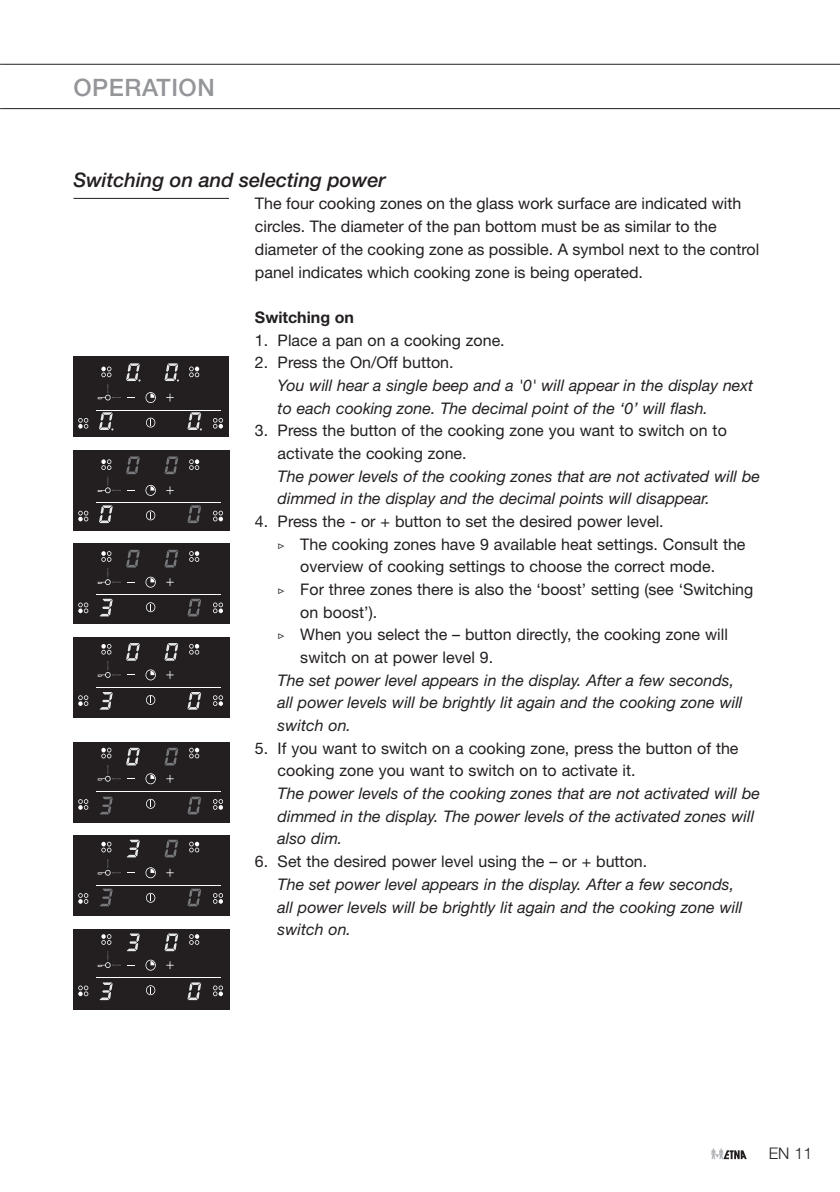
<style>
.page{position:relative;width:840px;height:1192px;background:#fff}
.page>*{position:absolute;margin:0;border:0;box-sizing:border-box;transform-origin:0 0}
.Hoofdkop{font:500 24px "Helvetica Neue";letter-spacing:.025em;color:#939598}
.Kop_met_lijn{font:italic 500 20px "Helvetica Neue";color:#231f20}
.Platte_tekst{font:16px/22.6px "Helvetica Neue";color:#231f20}
.Platte_tekst_italic{font:italic 16px/22.6px "Helvetica Neue";color:#231f20}
.Platte_tekst_vet{font:700 16px "Helvetica Neue";color:#231f20}
.t1{font:300 16px "Helvetica Neue";color:#231f20}
.s1{font-family:"Garamond Premr Pro"}
</style>
<div class="page">
<hr style="left:1px;top:64px;width:839px;height:1px;background:#231f20">
<hr style="left:1px;top:108px;width:839px;height:1px;background:#231f20">
<svg style="left:711px;top:1148px;width:35px;height:11px"></svg>
<hr style="left:73px;top:198px;width:156px;height:1px;background:#231f20">
<div style="left:73px;top:357px;width:156px;height:80px;background:#231f20"></div>
<svg style="left:166px;top:394px;width:8px;height:8px"></svg>
<svg style="left:189px;top:367px;width:10px;height:10px"></svg>
<svg style="left:213px;top:418px;width:10px;height:11px"></svg>
<svg style="left:146px;top:418px;width:9px;height:10px"></svg>
<hr style="left:96px;top:410px;width:125px;height:1px;background:#fff">
<svg style="left:78px;top:418px;width:10px;height:11px"></svg>
<svg style="left:98px;top:363px;width:58px;height:40px"></svg>
<svg style="left:164px;top:363px;width:15px;height:19px"></svg>
<svg style="left:187px;top:412px;width:15px;height:18px"></svg>
<svg style="left:99px;top:412px;width:14px;height:18px"></svg>
<div style="left:73px;top:450px;width:156px;height:80px;background:#231f20"></div>
<svg style="left:166px;top:486px;width:8px;height:8px"></svg>
<svg style="left:189px;top:459px;width:10px;height:11px"></svg>
<svg style="left:213px;top:511px;width:10px;height:10px"></svg>
<svg style="left:146px;top:510px;width:9px;height:10px"></svg>
<hr style="left:96px;top:502px;width:125px;height:1px;background:#fff">
<svg style="left:78px;top:511px;width:10px;height:10px"></svg>
<svg style="left:98px;top:456px;width:58px;height:40px"></svg>
<svg style="left:164px;top:456px;width:14px;height:19px"></svg>
<svg style="left:187px;top:505px;width:14px;height:18px"></svg>
<svg style="left:99px;top:505px;width:14px;height:19px"></svg>
<div style="left:73px;top:544px;width:156px;height:80px;background:#231f20"></div>
<svg style="left:166px;top:578px;width:8px;height:9px"></svg>
<svg style="left:189px;top:551px;width:10px;height:11px"></svg>
<svg style="left:213px;top:602px;width:10px;height:11px"></svg>
<svg style="left:146px;top:602px;width:9px;height:10px"></svg>
<hr style="left:96px;top:594px;width:125px;height:1px;background:#fff">
<svg style="left:78px;top:603px;width:10px;height:10px"></svg>
<svg style="left:98px;top:550px;width:58px;height:38px"></svg>
<svg style="left:164px;top:550px;width:15px;height:18px"></svg>
<svg style="left:187px;top:599px;width:14px;height:18px"></svg>
<svg style="left:99px;top:599px;width:14px;height:18px"></svg>
<div style="left:73px;top:637px;width:156px;height:80px;background:#231f20"></div>
<svg style="left:166px;top:671px;width:8px;height:8px"></svg>
<svg style="left:189px;top:644px;width:10px;height:11px"></svg>
<svg style="left:213px;top:695px;width:10px;height:11px"></svg>
<svg style="left:146px;top:695px;width:9px;height:10px"></svg>
<hr style="left:96px;top:687px;width:125px;height:1px;background:#fff">
<svg style="left:78px;top:695px;width:10px;height:11px"></svg>
<svg style="left:98px;top:643px;width:58px;height:37px"></svg>
<svg style="left:164px;top:643px;width:15px;height:18px"></svg>
<svg style="left:187px;top:692px;width:15px;height:18px"></svg>
<svg style="left:99px;top:692px;width:14px;height:18px"></svg>
<div style="left:73px;top:742px;width:156px;height:80px;background:#231f20"></div>
<svg style="left:166px;top:775px;width:8px;height:8px"></svg>
<svg style="left:189px;top:748px;width:10px;height:10px"></svg>
<svg style="left:213px;top:799px;width:10px;height:11px"></svg>
<svg style="left:146px;top:799px;width:9px;height:10px"></svg>
<hr style="left:96px;top:791px;width:125px;height:1px;background:#fff">
<svg style="left:78px;top:799px;width:10px;height:11px"></svg>
<svg style="left:98px;top:748px;width:58px;height:36px"></svg>
<svg style="left:164px;top:748px;width:15px;height:18px"></svg>
<svg style="left:187px;top:797px;width:14px;height:18px"></svg>
<svg style="left:100px;top:797px;width:13px;height:18px"></svg>
<div style="left:73px;top:836px;width:156px;height:80px;background:#231f20"></div>
<svg style="left:166px;top:869px;width:8px;height:8px"></svg>
<svg style="left:189px;top:842px;width:10px;height:10px"></svg>
<svg style="left:213px;top:893px;width:10px;height:11px"></svg>
<svg style="left:146px;top:893px;width:9px;height:10px"></svg>
<hr style="left:96px;top:885px;width:125px;height:1px;background:#fff">
<svg style="left:78px;top:893px;width:10px;height:11px"></svg>
<svg style="left:98px;top:840px;width:58px;height:38px"></svg>
<svg style="left:164px;top:840px;width:14px;height:18px"></svg>
<svg style="left:187px;top:889px;width:14px;height:18px"></svg>
<svg style="left:99px;top:889px;width:14px;height:18px"></svg>
<div style="left:73px;top:929px;width:156px;height:80px;background:#231f20"></div>
<svg style="left:166px;top:961px;width:8px;height:9px"></svg>
<svg style="left:189px;top:934px;width:10px;height:11px"></svg>
<svg style="left:213px;top:985px;width:10px;height:11px"></svg>
<svg style="left:146px;top:985px;width:9px;height:10px"></svg>
<hr style="left:96px;top:977px;width:125px;height:1px;background:#fff">
<svg style="left:78px;top:985px;width:10px;height:11px"></svg>
<svg style="left:98px;top:933px;width:58px;height:38px"></svg>
<svg style="left:164px;top:933px;width:15px;height:19px"></svg>
<svg style="left:187px;top:982px;width:15px;height:19px"></svg>
<svg style="left:99px;top:982px;width:14px;height:19px"></svg>
<p class="Hoofdkop" style="left:73px;top:73px;width:143px">OPERATION</p>
<p class="Kop_met_lijn" style="left:73px;top:168px;width:314px">Switching on and selecting power</p>
<p class="Platte_tekst" style="left:255px;top:192px;width:506px">The four cooking zones on the glass work surface are indicated with circles. The diameter of the pan bottom must be as similar to the diameter of the cooking zone as possible. A symbol next to the control panel indicates which cooking zone is being operated.</p>
<p class="Platte_tekst_vet" style="left:255px;top:307px;width:100px">Switching on</p>
<p class="Platte_tekst" style="left:255px;top:328px;width:251px">1. Place a pan on a cooking zone.</p>
<p class="Platte_tekst" style="left:255px;top:351px;width:200px">2. Press the On/Off button.</p>
<p class="Platte_tekst_italic" style="left:277px;top:374px;width:477px">You will hear a single beep and a '0' will appear in the display next to each cooking zone. The decimal point of the ‘0’ will flash.</p>
<p class="Platte_tekst" style="left:277px;top:419px;width:450px;text-indent:-23px">3. Press the button of the cooking zone you want to switch on to activate the cooking zone.</p>
<p class="Platte_tekst_italic" style="left:277px;top:464px;width:484px">The power levels of the cooking zones that are not activated will be dimmed in the display and the decimal points will disappear.</p>
<p class="Platte_tekst" style="left:255px;top:510px;width:410px">4. Press the - or + button to set the desired power level.</p>
<p class="Platte_tekst" style="left:277px;top:532px;width:469px;text-align:center"><span class="s1">▷</span> The cooking zones have 9 available heat settings. Consult the overview of cooking settings to choose the correct mode.</p>
<p class="Platte_tekst" style="left:300px;top:578px;width:454px;text-indent:-23px"><span class="s1">▷</span> For three zones there is also the ‘boost’ setting (see ‘Switching on boost’).</p>
<p class="Platte_tekst" style="left:300px;top:623px;width:429px;text-indent:-23px"><span class="s1">▷</span> When you select the – button directly, the cooking zone will switch on at power level 9.</p>
<p class="Platte_tekst_italic" style="left:277px;top:668px;width:466px">The set power level appears in the display. After a few seconds, all power levels will be brightly lit again and the cooking zone will switch on.</p>
<p class="Platte_tekst" style="left:277px;top:737px;width:462px;text-indent:-23px">5. If you want to switch on a cooking zone, press the button of the cooking zone you want to switch on to activate it.</p>
<p class="Platte_tekst_italic" style="left:277px;top:782px;width:484px">The power levels of the cooking zones that are not activated will be dimmed in the display. The power levels of the activated zones will also dim.</p>
<p class="Platte_tekst" style="left:255px;top:850px;width:394px">6. Set the desired power level using the – or + button.</p>
<p class="Platte_tekst_italic" style="left:277px;top:873px;width:466px">The set power level appears in the display. After a few seconds, all power levels will be brightly lit again and the cooking zone will switch on.</p>
<p class="t1" style="left:768px;top:1144px;width:45px">EN 11</p>
</div>
